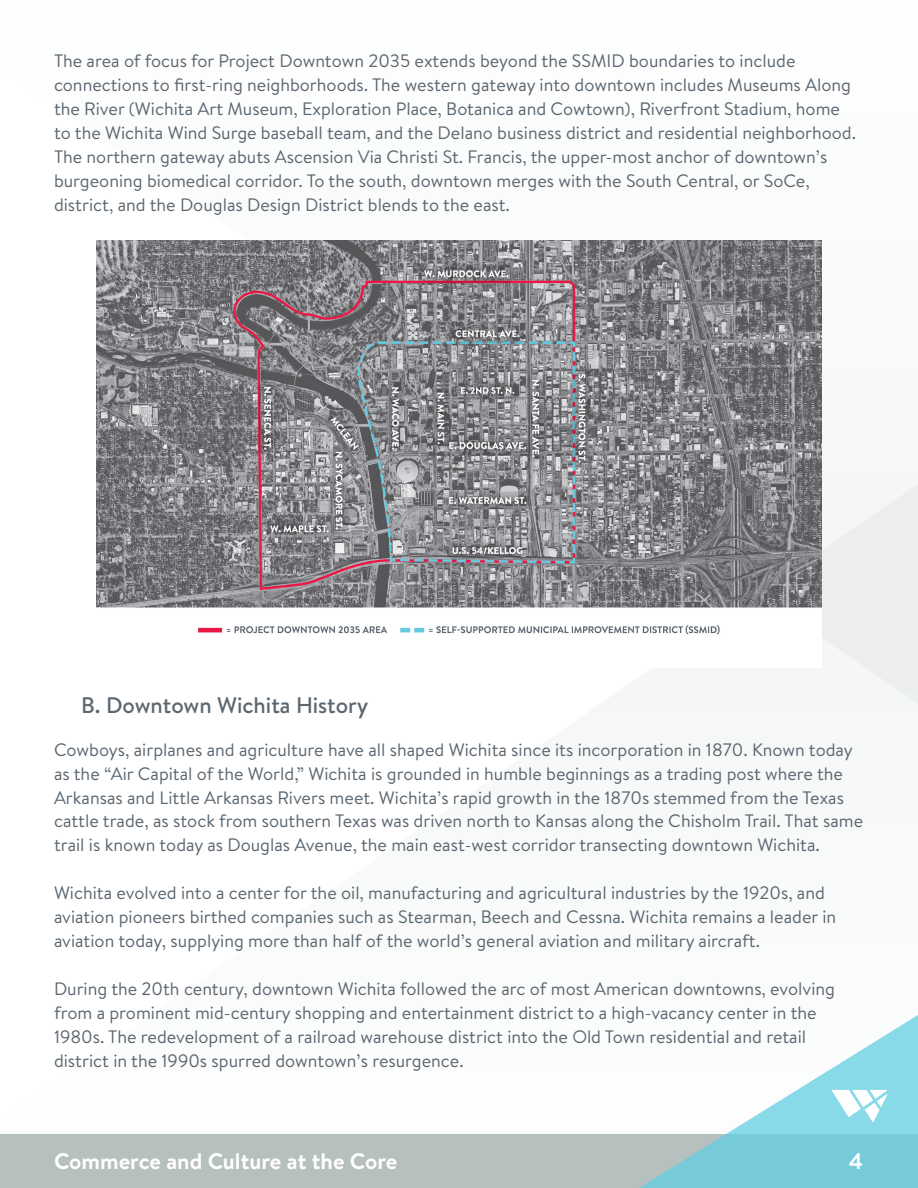
<style>
.page{position:relative;width:918px;height:1188px;background:#fff}
.page>*{position:absolute;margin:0;border:0;box-sizing:border-box;transform-origin:0 0}
.t1{font:700 22.5px "Brandon Text";color:#fff}
.t2{font:500 22.5px "Brandon Text";color:#5b6670}
.t3{font:18px/24px "Brandon Text";color:#5b6670}
</style>
<div class="page">
<svg style="left:96px;top:240px;width:822px;height:464px"></svg>
<div style="left:0;top:1134px;width:918px;height:54px;background:#b6c0bf"></div>
<svg style="left:639px;top:1015px;width:279px;height:173px"></svg>
<svg style="left:832px;top:1090px;width:55px;height:32px"></svg>
<img style="left:97px;top:241px;width:724px;height:426px">
<p class="t3" style="left:54px;top:48px;width:804px">The area of focus for Project Downtown 2035 extends beyond the SSMID boundaries to include connections to first-ring neighborhoods. The western gateway into downtown includes Museums Along the River (Wichita Art Museum, Exploration Place, Botanica and Cowtown), Riverfront Stadium, home to the Wichita Wind Surge baseball team, and the Delano business district and residential neighborhood.<br>The northern gateway abuts Ascension Via Christi St. Francis, the upper-most anchor of downtown’s burgeoning biomedical corridor. To the south, downtown merges with the South Central, or SoCe, district, and the Douglas Design District blends to the east.</p>
<p class="t2" style="left:81px;top:690px;width:289px">B. Downtown Wichita History</p>
<p class="t3" style="left:54px;top:737px;width:811px">Cowboys, airplanes and agriculture have all shaped Wichita since its incorporation in 1870. Known today as the “Air Capital of the World,” Wichita is grounded in humble beginnings as a trading post where the Arkansas and Little Arkansas Rivers meet. Wichita’s rapid growth in the 1870s stemmed from the Texas cattle trade, as stock from southern Texas was driven north to Kansas along the Chisholm Trail. That same trail is known today as Douglas Avenue, the main east-west corridor transecting downtown Wichita.</p>
<p class="t3" style="left:54px;top:881px;width:784px">Wichita evolved into a center for the oil, manufacturing and agricultural industries by the 1920s, and aviation pioneers birthed companies such as Stearman, Beech and Cessna. Wichita remains a leader in aviation today, supplying more than half of the world’s general aviation and military aircraft.</p>
<p class="t3" style="left:54px;top:977px;width:783px">During the 20th century, downtown Wichita followed the arc of most American downtowns, evolving from a prominent mid-century shopping and entertainment district to a high-vacancy center in the 1980s. The redevelopment of a railroad warehouse district into the Old Town residential and retail district in the 1990s spurred downtown’s resurgence.</p>
<p class="t1" style="left:54px;top:1145px;width:345px">Commerce and Culture at the Core</p>
<p class="t1" style="left:849px;top:1145px;width:16px">4</p>
</div>
